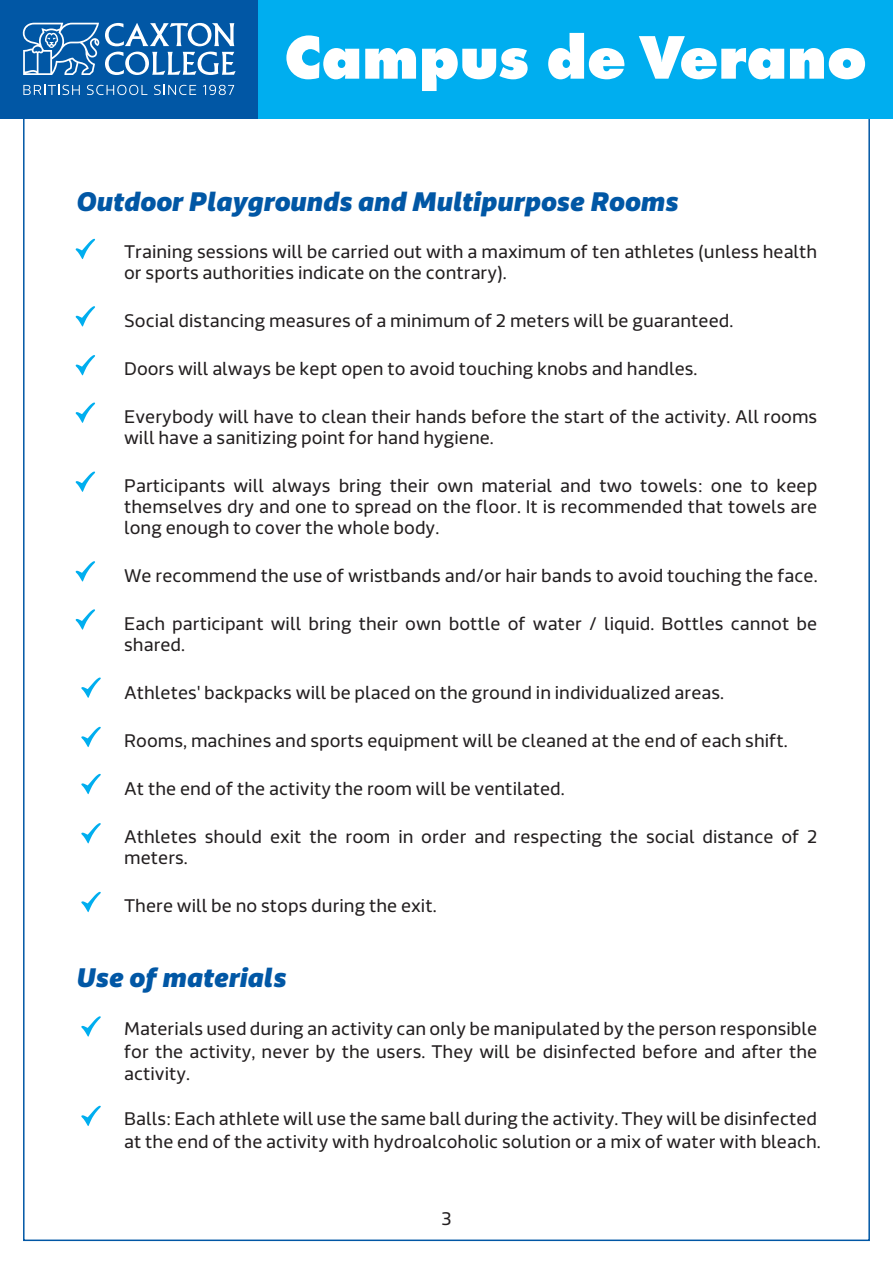
<style>
.page{position:relative;width:893px;height:1263px;background:#fff}
.page>*{position:absolute;margin:0;border:0;box-sizing:border-box;transform-origin:0 0}
.t1{font:800 56.4px "Futura Std";color:#fff}
.t2{font:italic 900 26.4px "Riona Sans";color:#0157a5}
.t3{font:18px/21px "Riona Sans";color:#231f20}
</style>
<div class="page">
<div style="left:0;top:0;width:893px;height:118px;background:#00aeef"></div>
<div style="left:0;top:0;width:257px;height:118px;background:#0157a5"></div>
<svg style="left:105px;top:23px;width:129px;height:23px"></svg>
<svg style="left:105px;top:52px;width:131px;height:23px"></svg>
<svg style="left:23px;top:23px;width:76px;height:52px"></svg>
<svg style="left:23px;top:85px;width:57px;height:10px"></svg>
<svg style="left:87px;top:85px;width:60px;height:10px"></svg>
<svg style="left:154px;top:85px;width:42px;height:10px"></svg>
<svg style="left:203px;top:85px;width:31px;height:10px"></svg>
<svg style="left:76px;top:239px;width:19px;height:20px"></svg>
<svg style="left:76px;top:306px;width:19px;height:21px"></svg>
<svg style="left:76px;top:355px;width:19px;height:20px"></svg>
<svg style="left:76px;top:402px;width:19px;height:21px"></svg>
<svg style="left:76px;top:561px;width:19px;height:21px"></svg>
<svg style="left:76px;top:471px;width:19px;height:21px"></svg>
<svg style="left:76px;top:609px;width:19px;height:21px"></svg>
<svg style="left:81px;top:677px;width:20px;height:21px"></svg>
<svg style="left:81px;top:727px;width:20px;height:20px"></svg>
<svg style="left:81px;top:774px;width:20px;height:20px"></svg>
<svg style="left:81px;top:823px;width:20px;height:20px"></svg>
<svg style="left:81px;top:892px;width:20px;height:20px"></svg>
<svg style="left:81px;top:1016px;width:20px;height:21px"></svg>
<svg style="left:81px;top:1106px;width:20px;height:20px"></svg>
<h1 class="t1" style="left:284px;top:22px;width:584px">Campus de Verano</h1>
<h2 class="t2" style="left:76px;top:184px;width:603px">Outdoor Playgrounds and Multipurpose Rooms</h2>
<p class="t3" style="left:124px;top:241px;width:695px">Training sessions will be carried out with a maximum of ten athletes (unless health or sports authorities indicate on the contrary).</p>
<p class="t3" style="left:124px;top:310px;width:611px">Social distancing measures of a minimum of 2 meters will be guaranteed.</p>
<p class="t3" style="left:124px;top:358px;width:575px">Doors will always be kept open to avoid touching knobs and handles.</p>
<p class="t3" style="left:124px;top:406px;width:695px">Everybody will have to clean their hands before the start of the activity. All rooms will have a sanitizing point for hand hygiene.</p>
<p class="t3" style="left:124px;top:475px;width:695px;text-align:justify">Participants will always bring their own material and two towels: one to keep themselves dry and one to spread on the floor. It is recommended that towels are long enough to cover the whole body.</p>
<p class="t3" style="left:124px;top:565px;width:695px">We recommend the use of wristbands and/or hair bands to avoid touching the face.</p>
<p class="t3" style="left:124px;top:613px;width:695px">Each participant will bring their own bottle of water / liquid. Bottles cannot be shared.</p>
<p class="t3" style="left:124px;top:682px;width:602px">Athletes' backpacks will be placed on the ground in individualized areas.</p>
<p class="t3" style="left:124px;top:730px;width:665px">Rooms, machines and sports equipment will be cleaned at the end of each shift.</p>
<p class="t3" style="left:124px;top:778px;width:442px">At the end of the activity the room will be ventilated.</p>
<p class="t3" style="left:124px;top:826px;width:695px">Athletes should exit the room in order and respecting the social distance of 2 meters.</p>
<p class="t3" style="left:124px;top:895px;width:314px">There will be no stops during the exit.</p>
<h2 class="t2" style="left:76px;top:960px;width:211px">Use of materials</h2>
<p class="t3" style="left:124px;top:1018px;width:695px;line-height:22.5px;text-align:justify">Materials used during an activity can only be manipulated by the person responsible for the activity, never by the users. They will be disinfected before and after the activity.</p>
<p class="t3" style="left:124px;top:1108px;width:698px;line-height:22.5px">Balls: Each athlete will use the same ball during the activity. They will be disinfected at the end of the activity with hydroalcoholic solution or a mix of water with bleach.</p>
<p class="t3" style="left:441px;top:1209px;width:12px">3</p>
</div>
